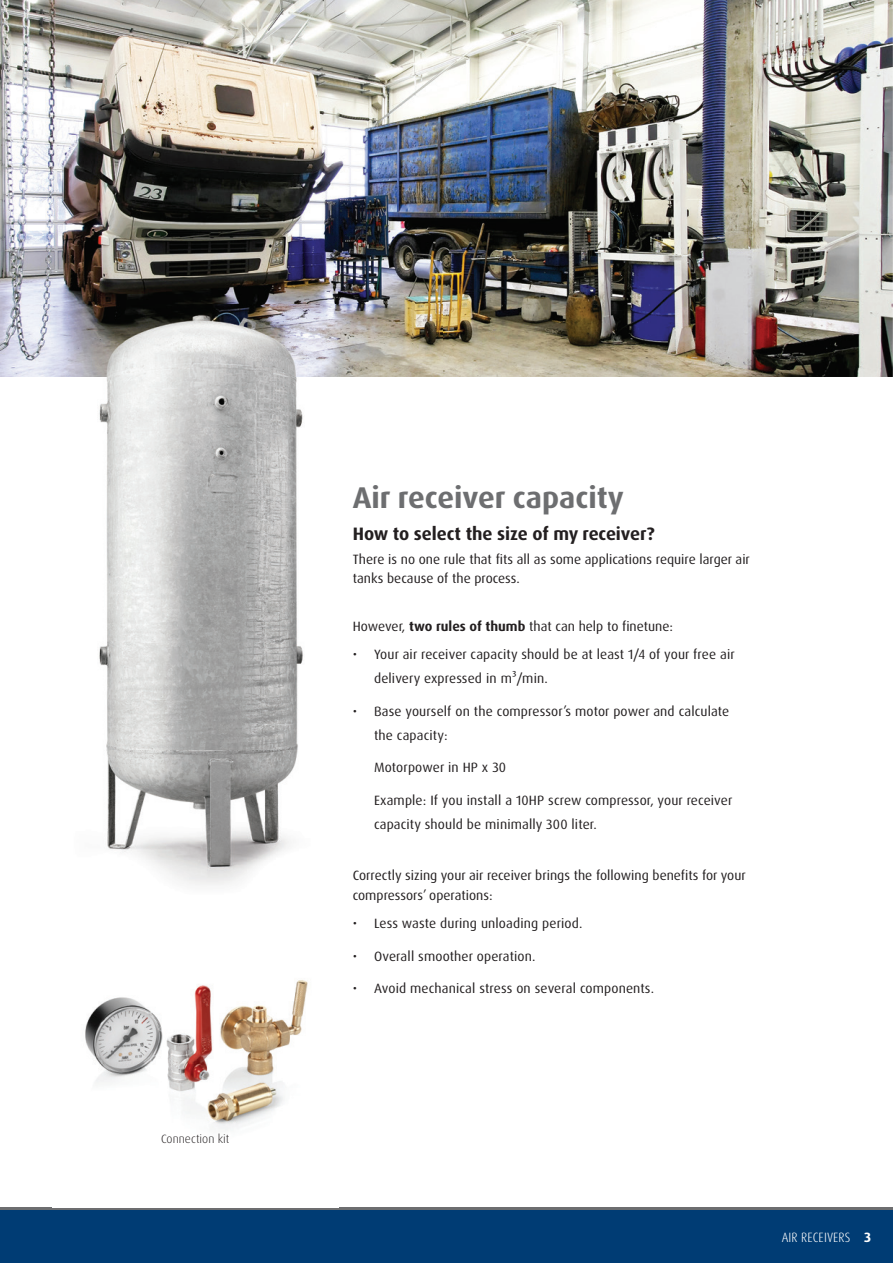
<style>
.page{position:relative;width:893px;height:1263px;background:#fff}
.page>*{position:absolute;margin:0;border:0;box-sizing:border-box;transform-origin:0 0}
.t1{font:700 30px "Dax Pro";color:#6d6e70}
.t2{font:700 18px "Dax Pro";letter-spacing:-.005em;color:#231f20}
.t3{font:13.5px/24px "Dax Pro";letter-spacing:.005em;color:#231f20}
.t4{font:300 condensed 13.5px "Dax Pro";letter-spacing:.01em;color:#fff}
.t5{font:300 12px "Dax Pro";color:#231f20}
.s1{font-weight:700}
.s2{font-weight:700;font-stretch:normal}
</style>
<div class="page">
<div style="left:0;top:1209px;width:893px;height:54px;background:#003c74"></div>
<hr style="left:0;top:1207px;width:893px;height:3px;background:#6d6e70">
<img style="left:85px;top:980px;width:223px;height:151px">
<img style="left:0;top:0;width:893px;height:377px">
<img style="left:0;top:304px;width:442px;height:581px">
<p class="t5" style="left:161px;top:1131px;width:70px">Connection kit</p>
<h1 class="t1" style="left:353px;top:478px;width:273px">Air receiver capacity</h1>
<h2 class="t2" style="left:353px;top:522px;width:303px">How to select the size of my receiver?</h2>
<p class="t3" style="left:353px;top:549px;width:399px;line-height:19.5px">There is no one rule that fits all as some applications require larger air tanks because of the process.</p>
<p class="t3" style="left:353px;top:614px;width:322px">However, <span class="s1">two rules of thumb</span> that can help to finetune:</p>
<p class="t3" style="left:374px;top:642px;width:362px;text-indent:-21px">• Your air receiver capacity should be at least 1/4 of your free air delivery expressed in m³/min.</p>
<p class="t3" style="left:374px;top:699px;width:357px;text-indent:-21px">• Base yourself on the compressor’s motor power and calculate the capacity:</p>
<p class="t3" style="left:374px;top:755px;width:134px">Motorpower in HP x 30</p>
<p class="t3" style="left:374px;top:788px;width:360px">Example: If you install a 10HP screw compressor, your receiver capacity should be minimally 300 liter.</p>
<p class="t3" style="left:353px;top:866px;width:394px;line-height:19.5px">Correctly sizing your air receiver brings the following benefits for your compressors’ operations:</p>
<p class="t3" style="left:353px;top:911px;width:231px">• Less waste during unloading period.</p>
<p class="t3" style="left:353px;top:944px;width:184px">• Overall smoother operation.</p>
<p class="t3" style="left:353px;top:976px;width:303px">• Avoid mechanical stress on several components.</p>
<p class="t4" style="left:782px;top:1228px;width:91px">AIR RECEIVERS <span class="s2">3</span></p>
</div>
